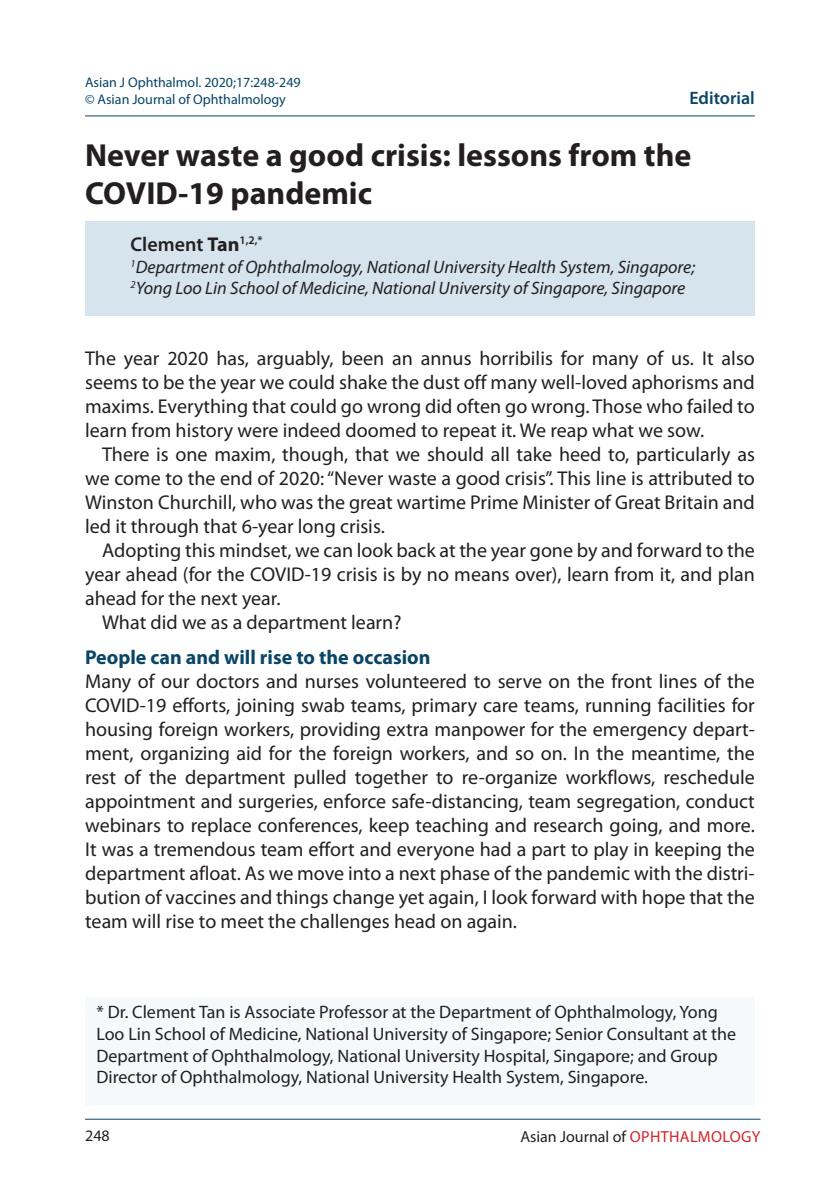
<style>
.page{position:relative;width:840px;height:1191px;background:#fff}
.page>*{position:absolute;margin:0;border:0;box-sizing:border-box;transform-origin:0 0}
.t1{font:700 32px/38.4px "Myriad Pro";color:#231f20}
.t2{font:20px/24px "Myriad Pro";color:#231f20;text-align:justify}
.t3{font:700 20px "Myriad Pro";color:#084566}
.t4{font:600 20px "Myriad Pro";color:#231f20}
.t5{font:18px/21.6px "Myriad Pro";color:#231f20}
.t6{font:italic 18px/21.6px "Myriad Pro";color:#231f20}
.t7{font:600 18px "Myriad Pro";color:#084566}
.t8{font:16px "Myriad Pro";color:#231f20}
.t9{font:14px/16.8px "Myriad Pro";color:#084566}
.s1{font-weight:700}
.s2{color:#d1232a}
</style>
<div class="page">
<hr style="left:85px;top:1118px;width:675px;height:1px;background:#084566">
<div style="left:85px;top:221px;width:669px;height:52px;background:#d5e4ed"></div>
<div style="left:85px;top:245px;width:669px;height:71px;background:#d5e4ed"></div>
<div style="left:85px;top:996px;width:669px;height:108px;background:#f5f9fb"></div>
<hr style="left:85px;top:115px;width:669px;height:1px;background:#084566">
<p class="t9" style="left:85px;top:74px;width:217px">Asian J Ophthalmol. 2020;17:248-249 © Asian Journal of Ophthalmology</p>
<p class="t7" style="left:689px;top:88px;width:67px">Editorial</p>
<h1 class="t1" style="left:85px;top:135px;width:607px">Never waste a good crisis: lessons from the<br>COVID-19 pandemic</h1>
<p class="t4" style="left:130px;top:233px;width:134px">Clement <span class="s1">Tan</span><sup>1,2,*</sup></p>
<p class="t6" style="left:130px;top:256px;width:566px"><sup>1</sup>Department of Ophthalmology, National University Health System, Singapore;<br><sup>2</sup>Yong Loo Lin School of Medicine, National University of Singapore, Singapore</p>
<p class="t2" style="left:85px;top:346px;width:671px">The year 2020 has, arguably, been an annus horribilis for many of us. It also seems to be the year we could shake the dust off many well-loved aphorisms and maxims. Everything that could go wrong did often go wrong. Those who failed to learn from history were indeed doomed to repeat it. We reap what we sow.</p>
<p class="t2" style="left:85px;top:442px;width:671px;text-indent:17px">There is one maxim, though, that we should all take heed to, particularly as we come to the end of 2020: “Never waste a good crisis”. This line is attributed to Winston Churchill, who was the great wartime Prime Minister of Great Britain and led it through that 6-year long crisis.</p>
<p class="t2" style="left:102px;top:538px;width:653px">Adopting this mindset, we can look back at the year gone by and forward to the</p>
<p class="t2" style="left:85px;top:562px;width:670px">year ahead (for the COVID-19 crisis is by no means over), learn from it, and plan</p>
<p class="t2" style="left:85px;top:586px;width:197px">ahead for the next year.</p>
<p class="t2" style="left:102px;top:610px;width:301px">What did we as a department learn?</p>
<p class="t3" style="left:85px;top:644px;width:346px">People can and will rise to the occasion</p>
<p class="t2" style="left:85px;top:670px;width:671px">Many of our doctors and nurses volunteered to serve on the front lines of the COVID-19 efforts, joining swab teams, primary care teams, running facilities for housing foreign workers, providing extra manpower for the emergency depart&shy;ment, organizing aid for the foreign workers, and so on. In the meantime, the rest of the department pulled together to re-organize workflows, reschedule appointment and surgeries, enforce safe-distancing, team segregation, conduct webinars to replace conferences, keep teaching and research going, and more.<br>It was a tremendous team effort and everyone had a part to play in keeping the department afloat. As we move into a next phase of the pandemic with the distri&shy;bution of vaccines and things change yet again, I look forward with hope that the team will rise to meet the challenges head on again.</p>
<p class="t5" style="left:96px;top:1002px;width:640px">* Dr. Clement Tan is Associate Professor at the Department of Ophthalmology, Yong Loo Lin School of Medicine, National University of Singapore; Senior Consultant at the Department of Ophthalmology, National University Hospital, Singapore; and Group Director of Ophthalmology, National University Health System, Singapore.</p>
<p class="t8" style="left:85px;top:1127px;width:26px">248</p>
<p class="t8" style="left:520px;top:1127px;width:241px">Asian Journal of <span class="s2">OPHTHALMOLOGY</span></p>
</div>
